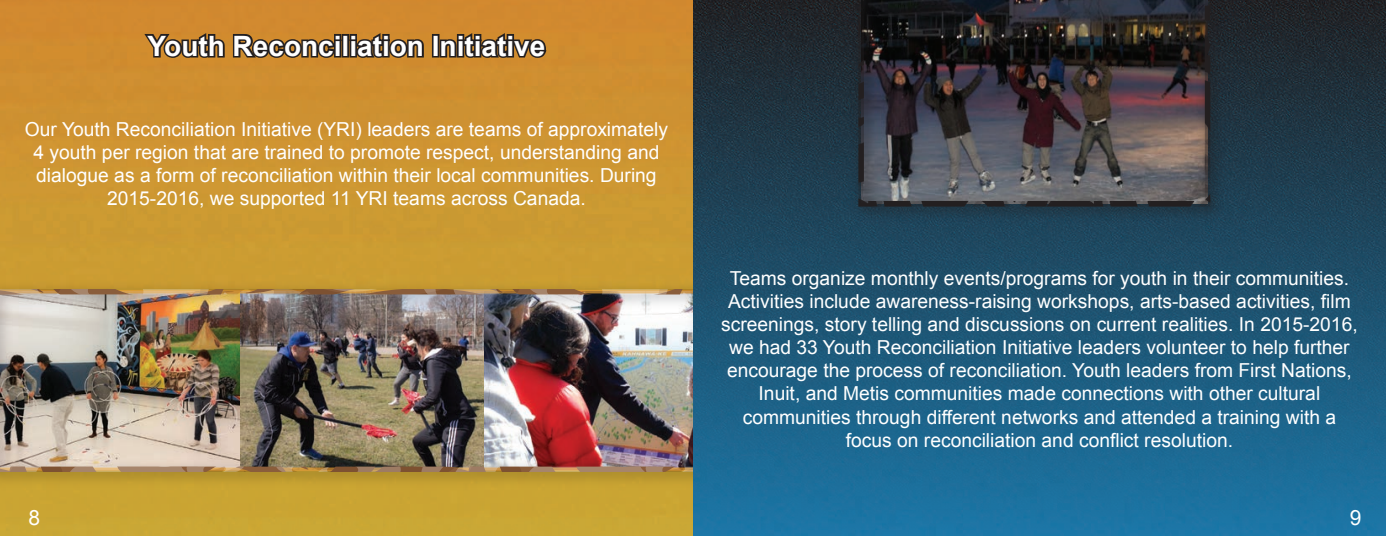
<style>
.page{position:relative;width:1386px;height:536px;background:#fff}
.page>*{position:absolute;margin:0;border:0;box-sizing:border-box;transform-origin:0 0}
.t1{font:700 28px "Arial";color:#fff}
.t2{font:21px "Arial";color:#fff}
.t3{font:19.25px/23.1px "Arial";color:#fff;text-align:center}
</style>
<div class="page">
<img style="left:0;top:0;width:693px;height:536px">
<img style="left:0;top:276px;width:693px;height:216px">
<img style="left:0;top:289px;width:693px;height:183px">
<img style="left:693px;top:0;width:693px;height:536px">
<img style="left:782px;top:0;width:512px;height:291px">
<svg style="left:141px;top:30px;width:196px;height:31px"></svg>
<div style="left:334px;top:34px;width:7px;height:7px;border:4px solid #231f20"></div>
<div style="left:334px;top:39px;width:7px;height:18px;border:4px solid #231f20"></div>
<div style="left:342px;top:34px;width:7px;height:23px;border:4px solid #231f20"></div>
<div style="left:350px;top:34px;width:7px;height:7px;border:4px solid #231f20"></div>
<div style="left:350px;top:39px;width:7px;height:18px;border:4px solid #231f20"></div>
<svg style="left:354px;top:30px;width:72px;height:31px"></svg>
<div style="left:432px;top:34px;width:7px;height:23px;border:4px solid #231f20"></div>
<svg style="left:438px;top:30px;width:111px;height:32px"></svg>
<h1 class="t1" style="left:148px;top:35px;width:399px">Youth Reconciliation Initiative</h1>
<p class="t3" style="left:25px;top:118px;width:644px">Our Youth Reconciliation Initiative (YRI) leaders are teams of approximately 4 youth per region that are trained to promote respect, understanding and dialogue as a form of reconciliation within their local communities. During 2015-2016, we supported 11 YRI teams across Canada.</p>
<p class="t3" style="left:721px;top:268px;width:638px">Teams organize monthly events/programs for youth in their communities.<br>Activities include awareness-raising workshops, arts-based activities, 昀椀lm screenings, story telling and discussions on current realities. In 2015-2016, we had 33 Youth Reconciliation Initiative leaders volunteer to help further encourage the process of reconciliation. Youth leaders from First Nations, Inuit, and Metis communities made connections with other cultural communities through different networks and attended a training with a focus on reconciliation and con昀氀ict resolution.</p>
<p class="t2" style="left:29px;top:508px;width:13px">8</p>
<p class="t2" style="left:1350px;top:508px;width:13px">9</p>
</div>
